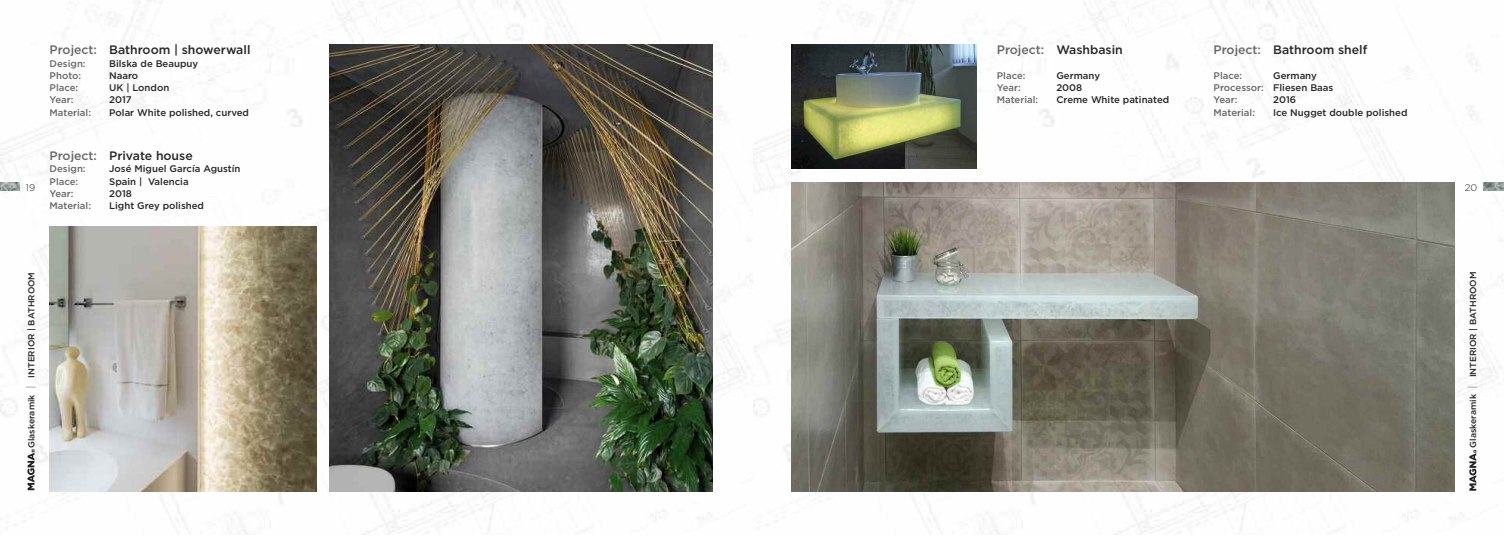
<style>
.page{position:relative;width:1504px;height:536px;background:#fff}
.page>*{position:absolute;margin:0;border:0;box-sizing:border-box;transform-origin:0 0}
.t1{font:500 12.25px "Gotham";color:#272526}
.t2{font:500 9.62px/12.2px "Gotham";color:#272526}
.t3{font:500 9.62px "Gotham";color:#686767}
.t4{font:300 9.62px "Gotham";color:#272526}
.t5{font:500 8.75px "Gotham";color:#272526}
.s1{color:#686767}
.s2{font-weight:700;font-size:10.5px;color:#bebebe}
</style>
<div class="page">
<img style="left:752px;top:0;width:751px;height:535px">
<img style="left:791px;top:183px;width:662px;height:308px">
<img style="left:791px;top:45px;width:185px;height:124px">
<img style="left:1483px;top:183px;width:20px;height:7px">
<svg style="left:1468px;top:450px;width:8px;height:40px"></svg>
<img style="left:329px;top:45px;width:383px;height:446px">
<img style="left:50px;top:226px;width:267px;height:265px">
<img style="left:0;top:183px;width:19px;height:7px">
<svg style="left:27px;top:449px;width:8px;height:41px"></svg>
<p class="t4" style="left:26px;top:184px;width:11px">19</p>
<p class="t1" style="left:50px;top:46px;width:202px"><span class="s1">Project:</span> Bathroom | showerwall</p>
<p class="t3" style="left:50px;top:60px;width:38px">Design:</p>
<p class="t2" style="left:109px;top:58px;width:91px">Bilska de Beaupuy</p>
<p class="t3" style="left:50px;top:72px;width:33px">Photo:</p>
<p class="t2" style="left:109px;top:70px;width:31px">Naaro</p>
<p class="t3" style="left:50px;top:84px;width:30px">Place:</p>
<p class="t2" style="left:109px;top:82px;width:62px">UK | London</p>
<p class="t3" style="left:50px;top:97px;width:25px">Year:</p>
<p class="t2" style="left:109px;top:95px;width:24px">2017</p>
<p class="t3" style="left:50px;top:109px;width:43px">Material:</p>
<p class="t2" style="left:109px;top:107px;width:141px">Polar White polished, curved</p>
<p class="t1" style="left:50px;top:152px;width:145px"><span class="s1">Project:</span> Private house</p>
<p class="t3" style="left:50px;top:166px;width:38px">Design:</p>
<p class="t2" style="left:109px;top:164px;width:133px">José Miguel García Agustín</p>
<p class="t3" style="left:50px;top:178px;width:30px">Place:</p>
<p class="t2" style="left:109px;top:176px;width:81px">Spain | Valencia</p>
<p class="t3" style="left:50px;top:190px;width:25px">Year:</p>
<p class="t2" style="left:109px;top:188px;width:24px">2018</p>
<p class="t3" style="left:50px;top:202px;width:43px">Material:</p>
<p class="t2" style="left:109px;top:200px;width:96px">Light Grey polished</p>
<p class="t5" style="left:28px;top:448px;width:177px;rotate:-90deg">Glaskeramik <span class="s2">|</span> INTERIOR | BATHROOM</p>
<p class="t1" style="left:996px;top:46px;width:127px"><span class="s1">Project:</span> Washbasin</p>
<p class="t3" style="left:996px;top:72px;width:30px">Place:</p>
<p class="t2" style="left:1056px;top:70px;width:45px">Germany</p>
<p class="t3" style="left:996px;top:84px;width:25px">Year:</p>
<p class="t2" style="left:1056px;top:82px;width:27px">2008</p>
<p class="t3" style="left:996px;top:97px;width:43px">Material:</p>
<p class="t2" style="left:1056px;top:95px;width:114px">Creme White patinated</p>
<p class="t1" style="left:1213px;top:46px;width:155px"><span class="s1">Project:</span> Bathroom shelf</p>
<p class="t3" style="left:1213px;top:72px;width:30px">Place:</p>
<p class="t2" style="left:1213px;top:70px;width:121px;text-indent:60px">Germany<br><span class="s1">Processor:</span> Fliesen Baas<br><span class="s1">Year:</span></p>
<p class="t2" style="left:1272px;top:95px;width:24px">2016</p>
<p class="t3" style="left:1213px;top:109px;width:43px">Material:</p>
<p class="t2" style="left:1272px;top:107px;width:136px">Ice Nugget double polished</p>
<p class="t4" style="left:1464px;top:184px;width:14px">20</p>
<p class="t5" style="left:1469px;top:447px;width:177px;rotate:-90deg">Glaskeramik <span class="s2">|</span> INTERIOR | BATHROOM</p>
</div>
